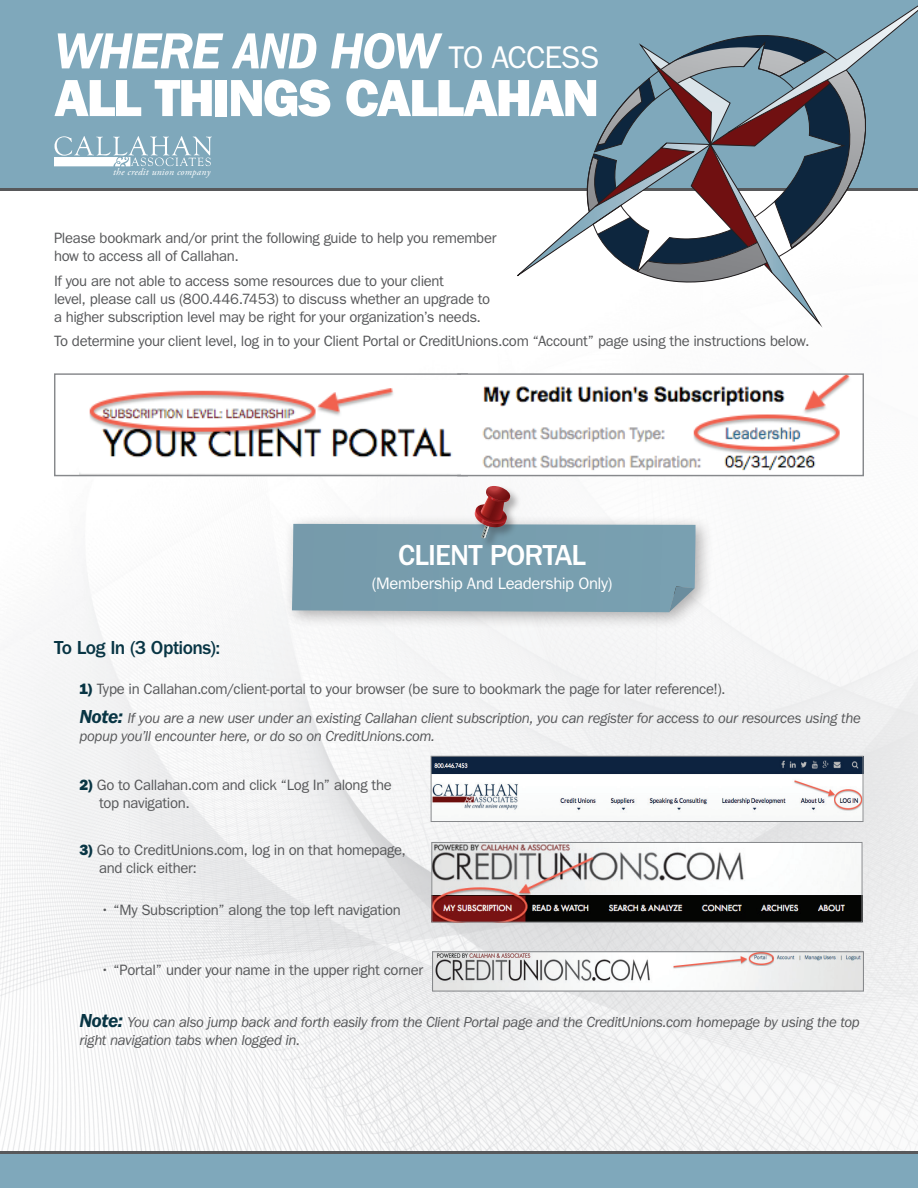
<style>
.page{position:relative;width:918px;height:1188px;background:#fff}
.page>*{position:absolute;margin:0;border:0;box-sizing:border-box;transform-origin:0 0}
.t1{font:52.5px/47.7px "ITC Franklin Gothic Std Hvy";letter-spacing:-.035em;color:#fff}
.t2{font:500 30px "ITC Franklin Gothic Std";letter-spacing:-.025em;color:#fff}
.Leadin_in_text{font:500 19.5px "ITC Franklin Gothic Std";letter-spacing:-.03em;color:#083544}
.t3{font:16.65px "ITC Franklin Gothic Std";letter-spacing:-.025em;color:#fff}
.Leadin_in_text-2{font:15px/18px "ITC Franklin Gothic Std";letter-spacing:-.02em;color:#57585a}
.Leadin_in_text-3{font:italic 15px/18px "ITC Franklin Gothic Std";letter-spacing:-.025em;color:#57585a}
.t4{font:italic 9.9px "Adobe Garamond Pro";letter-spacing:.025em;color:#fff}
.s1{font-family:"ITC Franklin Gothic Std";font-weight:600;font-style:italic}
.s2{font-family:"ITC Franklin Gothic Std Dm Cd It"}
.s3{font-family:"ITC Franklin Gothic Std";font-size:31.5px}
.s4{font-family:"ITC Franklin Gothic Std Hvy";color:#083544}
.s5{font-weight:600;font-size:19.5px;color:#083544}
</style>
<div class="page">
<img style="left:0;top:190px;width:918px;height:962px">
<div style="left:0;top:0;width:918px;height:188px;background:#7fa8bb"></div>
<hr style="left:0;top:188px;width:918px;height:2px;background:#57585a">
<svg style="left:517px;top:5px;width:401px;height:320px"></svg>
<svg style="left:54px;top:136px;width:158px;height:30px"></svg>
<div style="left:0;top:1153px;width:918px;height:35px;background:#7fa8bb"></div>
<hr style="left:0;top:1152px;width:918px;height:2px;background:#57585a">
<div style="left:283px;top:515px;width:431px;height:115px;background:#231f20;opacity:.35"></div>
<svg style="left:292px;top:486px;width:404px;height:126px"></svg>
<img style="left:433px;top:758px;width:428px;height:62px">
<div style="left:431px;top:756px;width:432px;height:66px;border:1px solid #87898c"></div>
<img style="left:433px;top:844px;width:427px;height:76px">
<div style="left:431px;top:842px;width:431px;height:80px;border:1px solid #87898c"></div>
<img style="left:434px;top:953px;width:428px;height:37px">
<div style="left:432px;top:951px;width:432px;height:41px;border:1px solid #87898c"></div>
<img style="left:79px;top:381px;width:382px;height:93px">
<div style="left:54px;top:373px;width:415px;height:103px;border:1px solid #87898c"></div>
<img style="left:461px;top:375px;width:401px;height:99px">
<div style="left:457px;top:373px;width:407px;height:103px;border:1px solid #87898c"></div>
<p class="t1" style="left:54px;top:27px;width:547px"><span class="s1">WHERE</span> <span class="s2">AND</span> <span class="s1">HOW</span> <span class="s3">TO ACCESS<br></span>ALL THINGS CALLAHAN</p>
<p class="t4" style="left:113px;top:166px;width:99px">the credit union company</p>
<p class="Leadin_in_text-2" style="left:54px;top:229px;width:444px">Please bookmark and/or print the following guide to help you remember how to access all of Callahan.</p>
<p class="Leadin_in_text-2" style="left:54px;top:272px;width:438px">If you are not able to access some resources due to your client<br>level, please call us (800.446.7453) to discuss whether an upgrade to a higher subscription level may be right for your organization’s needs.</p>
<p class="Leadin_in_text-2" style="left:54px;top:332px;width:757px">To determine your client level, log in to your Client Portal or CreditUnions.com “Account” page using the instructions below.</p>
<p class="t2" style="left:398px;top:539px;width:190px">CLIENT PORTAL</p>
<p class="t3" style="left:372px;top:574px;width:242px">(Membership And Leadership Only)</p>
<p class="Leadin_in_text" style="left:54px;top:637px;width:168px">To Log In (3 Options):</p>
<p class="Leadin_in_text-2" style="left:80px;top:680px;width:648px"><span class="s4">1)</span> Type in Callahan.com/client-portal to your browser (be sure to bookmark the page for later reference!).</p>
<p class="Leadin_in_text-3" style="left:80px;top:709px;width:783px"><span class="s5">Note:</span> If you are a new user under an existing Callahan client subscription, you can register for access to our resources using the popup you’ll encounter here, or do so on CreditUnions.com.</p>
<p class="Leadin_in_text-2" style="left:99px;top:776px;width:294px;text-indent:-20px"><span class="s4">2)</span> Go to Callahan.com and click “Log In” along the top navigation.</p>
<p class="Leadin_in_text-2" style="left:99px;top:841px;width:309px;text-indent:-20px"><span class="s4">3)</span> Go to CreditUnions.com, log in on that homepage, and click either:</p>
<p class="Leadin_in_text-2" style="left:100px;top:901px;width:302px">• “My Subscription” along the top left navigation</p>
<p class="Leadin_in_text-2" style="left:100px;top:961px;width:324px">• “Portal” under your name in the upper right corner</p>
<p class="Leadin_in_text-3" style="left:80px;top:1013px;width:782px"><span class="s5">Note:</span> You can also jump back and forth easily from the Client Portal page and the CreditUnions.com homepage by using the top right navigation tabs when logged in.</p>
</div>
